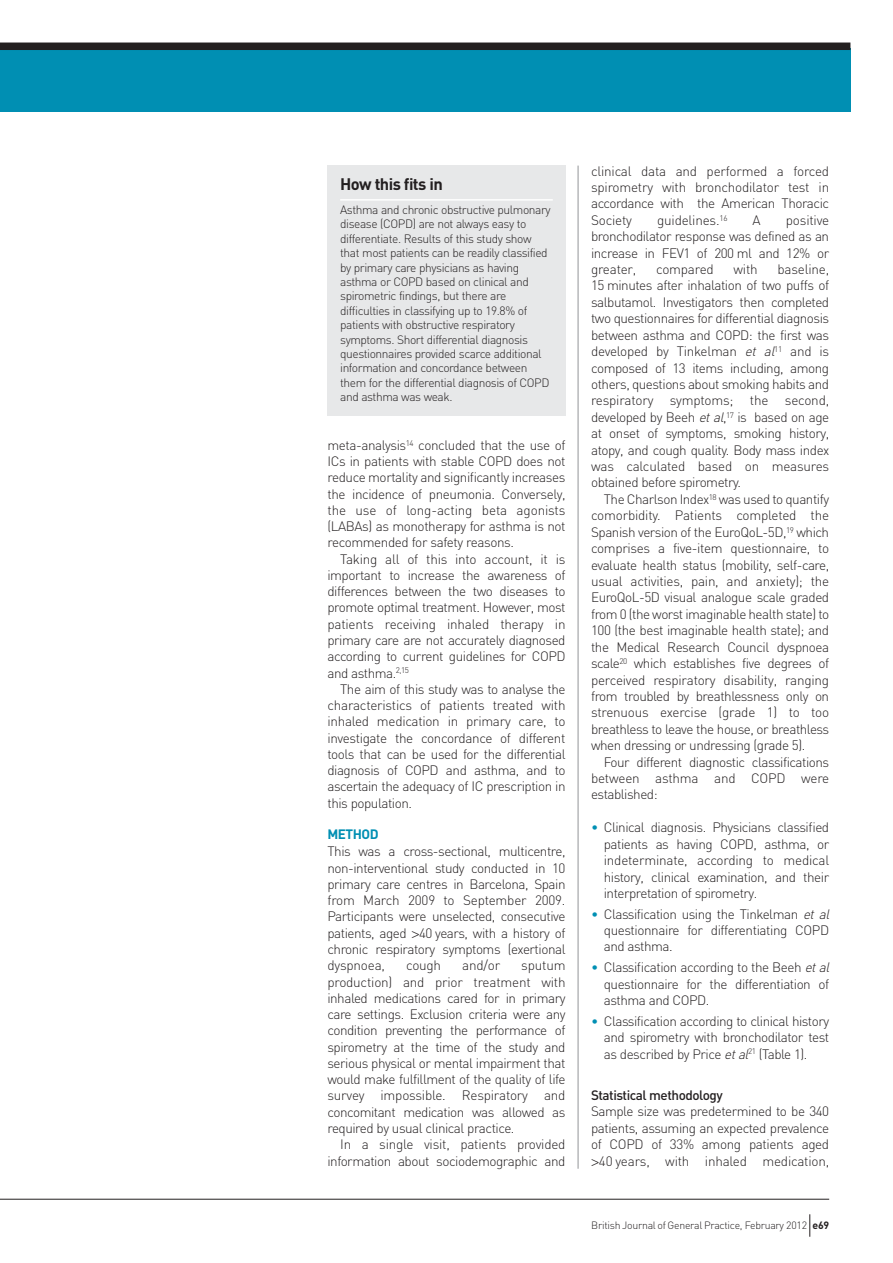
<style>
.page{position:relative;width:893px;height:1263px;background:#fff}
.page>*{position:absolute;margin:0;border:0;box-sizing:border-box;transform-origin:0 0}
.t1{font:700 16.5px "DIN";letter-spacing:-.035em;color:#231f20}
.t2{font:300 13.5px/16.4px "DIN";letter-spacing:-.035em;color:#231f20;text-align:justify}
.t3{font:500 13.5px "DIN";letter-spacing:-.035em;color:#231f20}
.t4{font:300 13.5px "DIN";letter-spacing:-.015em;color:#231f20}
.t5{font:700 13.5px "DIN";letter-spacing:-.035em;color:#008fb3}
.t6{font:300 12px/14.4px "DIN";letter-spacing:-.035em;color:#231f20}
.t7{font:300 10.5px "DIN";letter-spacing:-.025em;color:#231f20}
.s1{font-family:"Helvetica Neue"}
.s2{font-style:italic}
.s3{color:#008fb3}
.s4{font-weight:700}
</style>
<div class="page">
<hr style="left:578px;top:166px;width:1px;height:1003px;background:#939598">
<div style="left:327px;top:165px;width:239px;height:250px;background:#e7e8e9"></div>
<hr style="left:340px;top:199px;width:213px;height:2px;background:#fff">
<hr style="left:0;top:1199px;width:829px;height:1px;background:#231f20">
<svg style="left:809px;top:1214px;width:1px;height:23px"></svg>
<div style="left:0;top:48px;width:850px;height:63px;background:#008fb3"></div>
<div style="left:0;top:43px;width:850px;height:7px;background:#231f20"></div>
<p class="t1" style="left:340px;top:174px;width:104px">How this fits in</p>
<p class="t6" style="left:340px;top:203px;width:212px">Asthma and chronic obstructive pulmonary disease (COPD) are not always easy to differentiate. Results of this study show that most patients can be readily classified by primary care physicians as having asthma or COPD based on clinical and spirometric findings, but there are difficulties in classifying up to 19.8% of patients with obstructive respiratory symptoms. Short differential diagnosis questionnaires provided scarce additional information and concordance between them for the differential diagnosis of COPD and asthma was weak.</p>
<p class="t2" style="left:327px;top:437px;width:240px">meta-analysis<sup>14</sup> concluded that the use of ICs in patients with stable COPD does not reduce mortality and significantly increases the incidence of pneumonia. Conversely, the use of long-acting beta agonists (LABAs) as monotherapy for asthma is not recommended for safety reasons.</p>
<p class="t2" style="left:327px;top:551px;width:240px;text-indent:13px">Taking all of this into account, it is important to increase the awareness of differences between the two diseases to promote optimal treatment. However, most patients receiving inhaled therapy in primary care are not accurately diagnosed according to current guidelines for COPD and asthma.<sup>2,15</sup></p>
<p class="t2" style="left:327px;top:681px;width:240px;text-indent:13px">The aim of this study was to analyse the characteristics of patients treated with inhaled medication in primary care, to investigate the concordance of different tools that can be used for the differential diagnosis of COPD and asthma, and to ascertain the adequacy of IC prescription in this population.</p>
<p class="t5" style="left:327px;top:827px;width:53px">METHOD</p>
<p class="t2" style="left:327px;top:843px;width:240px">This was a cross-sectional, multicentre, non-interventional study conducted in 10 primary care centres in Barcelona, Spain from March 2009 to September 2009.<br>Participants were unselected, consecutive patients, aged <span class="s1">&gt;</span>40 years, with a history of chronic respiratory symptoms (exertional dyspnoea,</p>
<p class="t2" style="left:406px;top:957px;width:37px">cough</p>
<p class="t2" style="left:462px;top:957px;width:40px">and/or</p>
<p class="t2" style="left:327px;top:957px;width:240px;text-indent:194px">sputum production) and prior treatment with inhaled medications cared for in primary care settings. Exclusion criteria were any condition preventing the performance of spirometry at the time of the study and serious physical or mental impairment that would make fulfillment of the quality of life survey impossible. Respiratory and concomitant medication was allowed as required by usual clinical practice.</p>
<p class="t2" style="left:327px;top:1136px;width:240px;text-align:right">In a single visit, patients provided information about sociodemographic and</p>
<p class="t2" style="left:591px;top:163px;width:240px">clinical data and performed a forced spirometry with bronchodilator test in accordance with the American Thoracic Society</p>
<p class="t4" style="left:657px;top:212px;width:72px">guidelines.<sup>16</sup></p>
<p class="t2" style="left:753px;top:212px;width:10px">A</p>
<p class="t2" style="left:591px;top:212px;width:240px;text-indent:195px">positive bronchodilator response was defined as an increase in FEV1 of 200 ml and 12% or greater,</p>
<p class="t2" style="left:591px;top:261px;width:240px;text-indent:186px">baseline, 15 minutes after inhalation of two puffs of salbutamol. Investigators then completed two questionnaires for differential diagnosis between asthma and COPD: the first was developed by Tinkelman <span class="s2">et al</span><sup>11</sup> and is composed of 13 items including, among others, questions about smoking habits and respiratory symptoms; the second, developed by Beeh <span class="s2">etal</span>,<sup>17</sup> is based on age at onset of symptoms, smoking history, atopy, and cough quality. Body mass index was calculated based on measures obtained before spirometry.</p>
<p class="t2" style="left:591px;top:491px;width:240px;text-indent:13px">The Charlson Index<sup>18</sup> was used to quantify comorbidity. Patients completed the Spanish version of the EuroQoL-5D,<sup>19</sup> which comprises a five-item questionnaire, to evaluate health status (mobility, self-care, usual activities, pain, and anxiety); the EuroQoL-5D visual analogue scale graded from 0 (the worst imaginable health state) to 100 (the best imaginable health state); and the Medical Research Council dyspnoea scale<sup>20</sup> which establishes five degrees of perceived respiratory disability, ranging from troubled by breathlessness only on strenuous exercise (grade 1) to too breathless to leave the house, or breathless when dressing or undressing (grade 5).</p>
<p class="t2" style="left:591px;top:754px;width:240px;text-indent:13px">Four different diagnostic classifications between asthma and COPD were established:</p>
<p class="t2" style="left:604px;top:819px;width:227px;text-indent:-13px"><span class="s3">•</span> Clinical diagnosis. Physicians classified patients as having COPD, asthma, or indeterminate, according to medical history, clinical examination, and their interpretation of spirometry.</p>
<p class="t2" style="left:604px;top:906px;width:230px;text-align:left;text-indent:-13px"><span class="s3">•</span> Classification using the Tinkelman <span class="s2">et al </span>questionnaire for differentiating COPD and asthma.</p>
<p class="t2" style="left:604px;top:959px;width:230px;text-align:left;text-indent:-13px"><span class="s3">•</span> Classification according to the Beeh <span class="s2">etal </span>questionnaire for the differentiation of asthma and COPD.</p>
<p class="t2" style="left:604px;top:1013px;width:227px;text-indent:-13px"><span class="s3">•</span> Classification according to clinical history and spirometry with bronchodilator test as described by Price <span class="s2">etal</span><sup>21</sup> (Table 1).</p>
<p class="t3" style="left:591px;top:1088px;width:133px">Statistical methodology</p>
<p class="t2" style="left:591px;top:1103px;width:240px">Sample size was predetermined to be 340 patients, assuming an expected prevalence of COPD of 33% among patients aged <span class="s1">&gt;</span>40 years, with inhaled medication,</p>
<p class="t4" style="left:656px;top:261px;width:59px">compared</p>
<p class="t2" style="left:733px;top:261px;width:26px">with</p>
<p class="t7" style="left:591px;top:1219px;width:239px">British Journal of General Practice, February 2012 <span class="s4">e69</span></p>
</div>
